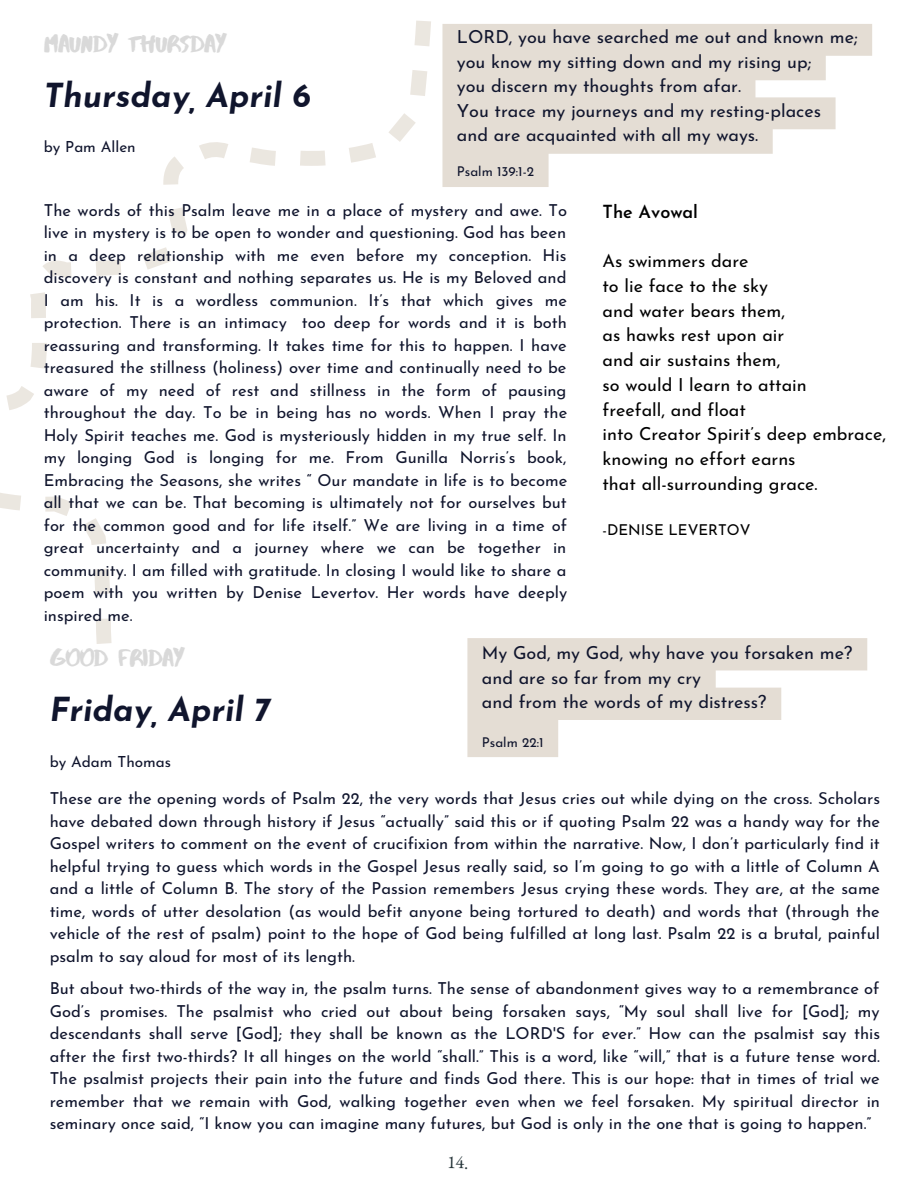
<style>
.page{position:relative;width:918px;height:1188px;background:#fff}
.page>*{position:absolute;margin:0;border:0;box-sizing:border-box;transform-origin:0 0}
.t1{font:italic 700 33px "Josefin Sans";color:#10152d}
.t2{font:24.75px "Abys";letter-spacing:-.025em;color:#d9d9d9}
.t3{font:18px/24.5px "Josefin Sans";color:#10152d}
.t4{font:18px/24.8px "Josefin Sans";color:#000}
.t5{font:600 18px "Josefin Sans";color:#000}
.t6{font:16.5px/22.5px "Josefin Sans";color:#10152d;text-align:justify}
.t7{font:15.3px "Josefin Sans";color:#10152d}
.t8{font:15px "Josefin Sans";color:#000}
.t9{font:13.5px "Josefin Sans";color:#10152d}
</style>
<div class="page">
<svg style="left:0;top:20px;width:431px;height:624px"></svg>
<svg style="left:442px;top:24px;width:430px;height:163px;fill:#e4ddd4"></svg>
<svg style="left:467px;top:638px;width:400px;height:119px;fill:#e4ddd4"></svg>
<h2 class="t2" style="left:44px;top:28px;width:185px">MAUNDY THURSDAY</h2>
<h1 class="t1" style="left:44px;top:82px;width:269px">Thursday, April 6</h1>
<p class="t7" style="left:44px;top:141px;width:94px">by Pam Allen</p>
<p class="t3" style="left:457px;top:27px;width:402px">LORD, you have searched me out and known me; you know my sitting down and my rising up;<br>you discern my thoughts from afar.<br>You trace my journeys and my resting-places<br>and are acquainted with all my ways.</p>
<p class="t9" style="left:457px;top:166px;width:79px">Psalm 139:1-2</p>
<p class="t6" style="left:44px;top:200px;width:525px">The words of this Psalm leave me in a place of mystery and awe. To live in mystery is to be open to wonder and questioning. God has been in a deep relationship with me even before my conception. His discovery is constant and nothing separates us. He is my Beloved and I am his. It is a wordless communion. It’s that which gives me protection. There is an intimacy too deep for words and it is both reassuring and transforming. It takes time for this to happen. I have treasured the stillness (holiness) over time and continually need to be aware of my need of rest and stillness in the form of pausing throughout the day. To be in being has no words. When I pray the Holy Spirit teaches me. God is mysteriously hidden in my true self. In my longing God is longing for me. From Gunilla Norris’s book, Embracing the Seasons, she writes “ Our mandate in life is to become all that we can be. That becoming is ultimately not for ourselves but for the common good and for life itself.” We are living in a time of great uncertainty and a journey where we can be together in community. I am filled with gratitude. In closing I would like to share a poem with you written by Denise Levertov. Her words have deeply inspired me.</p>
<p class="t5" style="left:603px;top:204px;width:97px">The Avowal</p>
<p class="t4" style="left:603px;top:250px;width:285px">As swimmers dare<br>to lie face to the sky<br>and water bears them,<br>as hawks rest upon air<br>and air sustains them,<br>so would I learn to attain<br>freefall, and float<br>into Creator Spirit’s deep embrace, knowing no effort earns<br>that all-surrounding grace.</p>
<p class="t8" style="left:603px;top:524px;width:149px">-DENISE LEVERTOV</p>
<h2 class="t2" style="left:50px;top:642px;width:137px">GOOD FRIDAY</h2>
<h1 class="t1" style="left:50px;top:696px;width:222px">Friday, April 7</h1>
<p class="t7" style="left:50px;top:755px;width:123px">by Adam Thomas</p>
<p class="t3" style="left:482px;top:642px;width:372px">My God, my God, why have you forsaken me? and are so far from my cry<br>and from the words of my distress?</p>
<p class="t9" style="left:482px;top:736px;width:63px">Psalm 22:1</p>
<p class="t6" style="left:50px;top:789px;width:832px">These are the opening words of Psalm 22, the very words that Jesus cries out while dying on the cross. Scholars have debated down through history if Jesus “actually” said this or if quoting Psalm 22 was a handy way for the Gospel writers to comment on the event of crucifixion from within the narrative. Now, I don’t particularly find it helpful trying to guess which words in the Gospel Jesus really said, so I’m going to go with a little of Column A and a little of Column B. The story of the Passion remembers Jesus crying these words. They are, at the same time, words of utter desolation (as would befit anyone being tortured to death) and words that (through the vehicle of the rest of psalm) point to the hope of God being fulfilled at long last. Psalm 22 is a brutal, painful psalm to say aloud for most of its length.</p>
<p class="t6" style="left:50px;top:979px;width:832px">But about two-thirds of the way in, the psalm turns. The sense of abandonment gives way to a remembrance of God’s promises. The psalmist who cried out about being forsaken says, “My soul shall live for [God]; my descendants shall serve [God]; they shall be known as the LORD'S for ever.” How can the psalmist say this after the first two-thirds? It all hinges on the world “shall.” This is a word, like “will,” that is a future tense word.<br>The psalmist projects their pain into the future and finds God there. This is our hope: that in times of trial we remember that we remain with God, walking together even when we feel forsaken. My spiritual director in seminary once said, “I know you can imagine many futures, but God is only in the one that is going to happen.”</p>
</div>
